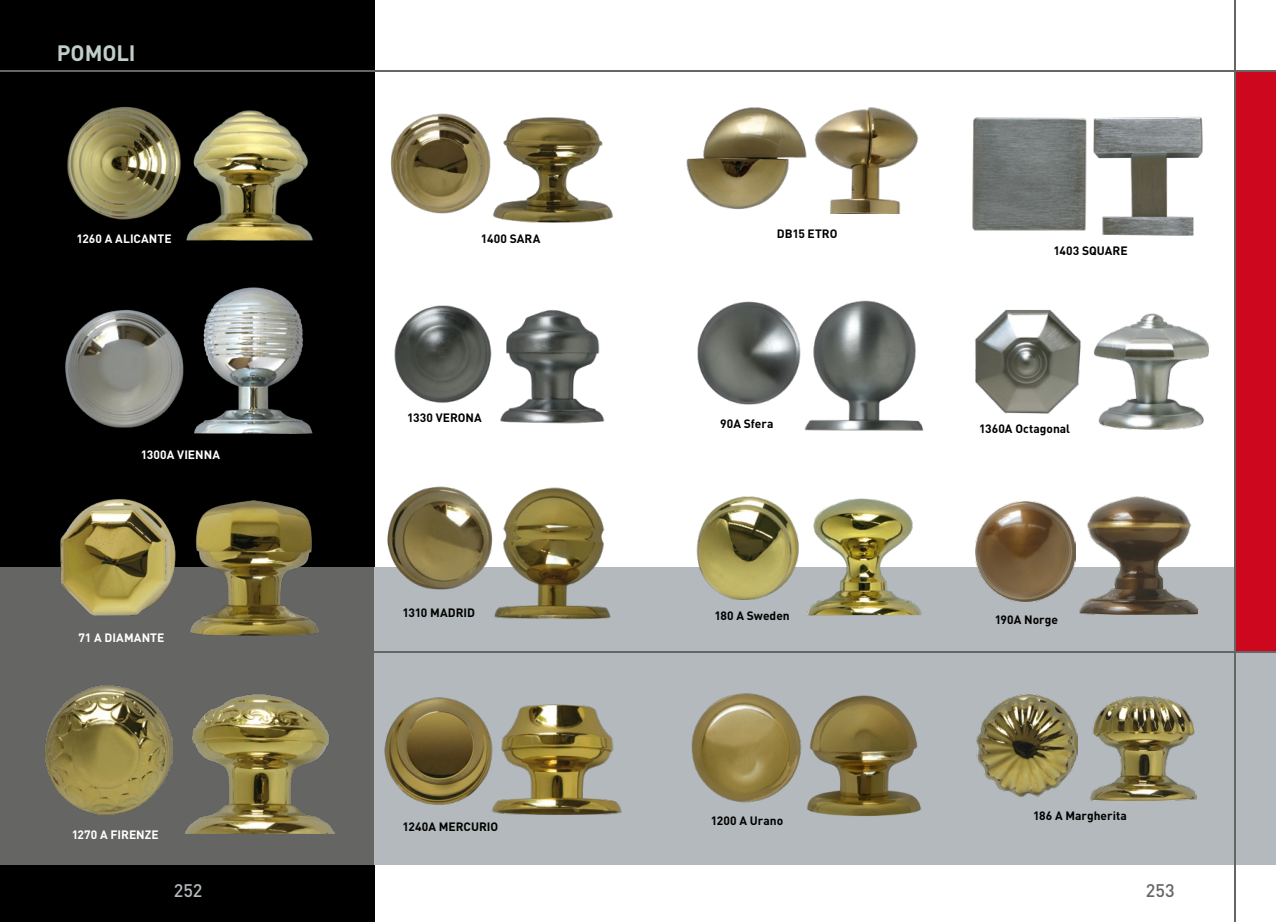
<style>
.page{position:relative;width:1276px;height:922px;background:#fff}
.page>*{position:absolute;margin:0;border:0;box-sizing:border-box;transform-origin:0 0}
.t1{font:700 22px "DIN";letter-spacing:-.005em;color:#bfcec8}
.t2{font:500 18px "DIN";color:#b3b9bc}
.t3{font:500 18px "DIN";color:#656664}
.t4{font:700 12px "DIN";color:#000}
.t5{font:700 12px "DIN";color:#fff}
</style>
<div class="page">
<div style="left:0;top:0;width:374px;height:921px;background:#000"></div>
<div style="left:0;top:567px;width:374px;height:297px;background:#656664"></div>
<div style="left:374px;top:567px;width:264px;height:297px;background:#b3b9bc"></div>
<hr style="left:0;top:70px;width:638px;height:1px;background:#656664">
<hr style="left:0;top:651px;width:638px;height:1px;background:#656664">
<div style="left:638px;top:567px;width:638px;height:297px;background:#b3b9bc"></div>
<div style="left:1234px;top:70px;width:42px;height:582px;background:#cc071e"></div>
<hr style="left:1234px;top:0;width:1px;height:921px;background:#656664">
<hr style="left:638px;top:70px;width:638px;height:1px;background:#656664">
<hr style="left:638px;top:651px;width:638px;height:1px;background:#656664">
<img style="left:390px;top:113px;width:98px;height:101px">
<img style="left:488px;top:117px;width:125px;height:106px">
<img style="left:65px;top:309px;width:118px;height:119px">
<img style="left:183px;top:287px;width:130px;height:147px">
<img style="left:67px;top:106px;width:114px;height:114px">
<img style="left:186px;top:110px;width:127px;height:131px">
<img style="left:500px;top:310px;width:105px;height:114px">
<img style="left:394px;top:305px;width:98px;height:98px">
<img style="left:387px;top:486px;width:98px;height:104px">
<img style="left:485px;top:487px;width:126px;height:132px">
<img style="left:60px;top:499px;width:116px;height:117px">
<img style="left:190px;top:500px;width:129px;height:136px">
<img style="left:45px;top:685px;width:128px;height:128px">
<img style="left:185px;top:694px;width:149px;height:139px">
<img style="left:384px;top:697px;width:102px;height:108px">
<img style="left:486px;top:704px;width:136px;height:111px">
<img style="left:686px;top:107px;width:121px;height:103px">
<img style="left:815px;top:107px;width:104px;height:106px">
<img style="left:972px;top:117px;width:112px;height:114px">
<img style="left:1084px;top:117px;width:119px;height:119px">
<img style="left:975px;top:501px;width:100px;height:100px">
<img style="left:1079px;top:497px;width:118px;height:117px">
<img style="left:697px;top:301px;width:102px;height:104px">
<img style="left:799px;top:300px;width:125px;height:131px">
<img style="left:696px;top:496px;width:103px;height:104px">
<img style="left:807px;top:498px;width:115px;height:118px">
<img style="left:976px;top:694px;width:101px;height:102px">
<img style="left:1090px;top:696px;width:106px;height:104px">
<img style="left:691px;top:693px;width:105px;height:110px">
<img style="left:796px;top:695px;width:125px;height:122px">
<img style="left:975px;top:309px;width:106px;height:105px">
<img style="left:1094px;top:313px;width:115px;height:117px">
<h1 class="t1" style="left:57px;top:39px;width:80px">POMOLI</h1>
<p class="t5" style="left:77px;top:230px;width:97px">1260 A ALICANTE</p>
<p class="t5" style="left:141px;top:446px;width:81px">1300A VIENNA</p>
<p class="t5" style="left:78px;top:629px;width:87px">71 A DIAMANTE</p>
<p class="t5" style="left:72px;top:826px;width:88px">1270 A FIRENZE</p>
<p class="t4" style="left:481px;top:231px;width:61px">1400 SARA</p>
<p class="t4" style="left:777px;top:226px;width:62px">DB15 ETRO</p>
<p class="t4" style="left:1053px;top:242px;width:76px">1403 SQUARE</p>
<p class="t4" style="left:407px;top:410px;width:76px">1330 VERONA</p>
<p class="t4" style="left:720px;top:415px;width:55px">90A Sfera</p>
<p class="t4" style="left:979px;top:420px;width:92px">1360A Octagonal</p>
<p class="t4" style="left:403px;top:604px;width:74px">1310 MADRID</p>
<p class="t4" style="left:714px;top:607px;width:77px">180 A Sweden</p>
<p class="t4" style="left:994px;top:612px;width:65px">190A Norge</p>
<p class="t4" style="left:403px;top:818px;width:97px">1240A MERCURIO</p>
<p class="t4" style="left:711px;top:812px;width:74px">1200 A Urano</p>
<p class="t4" style="left:1033px;top:807px;width:95px">186 A Margherita</p>
<h2 class="t2" style="left:174px;top:878px;width:30px">252</h2>
<h2 class="t3" style="left:1145px;top:878px;width:30px">253</h2>
</div>
